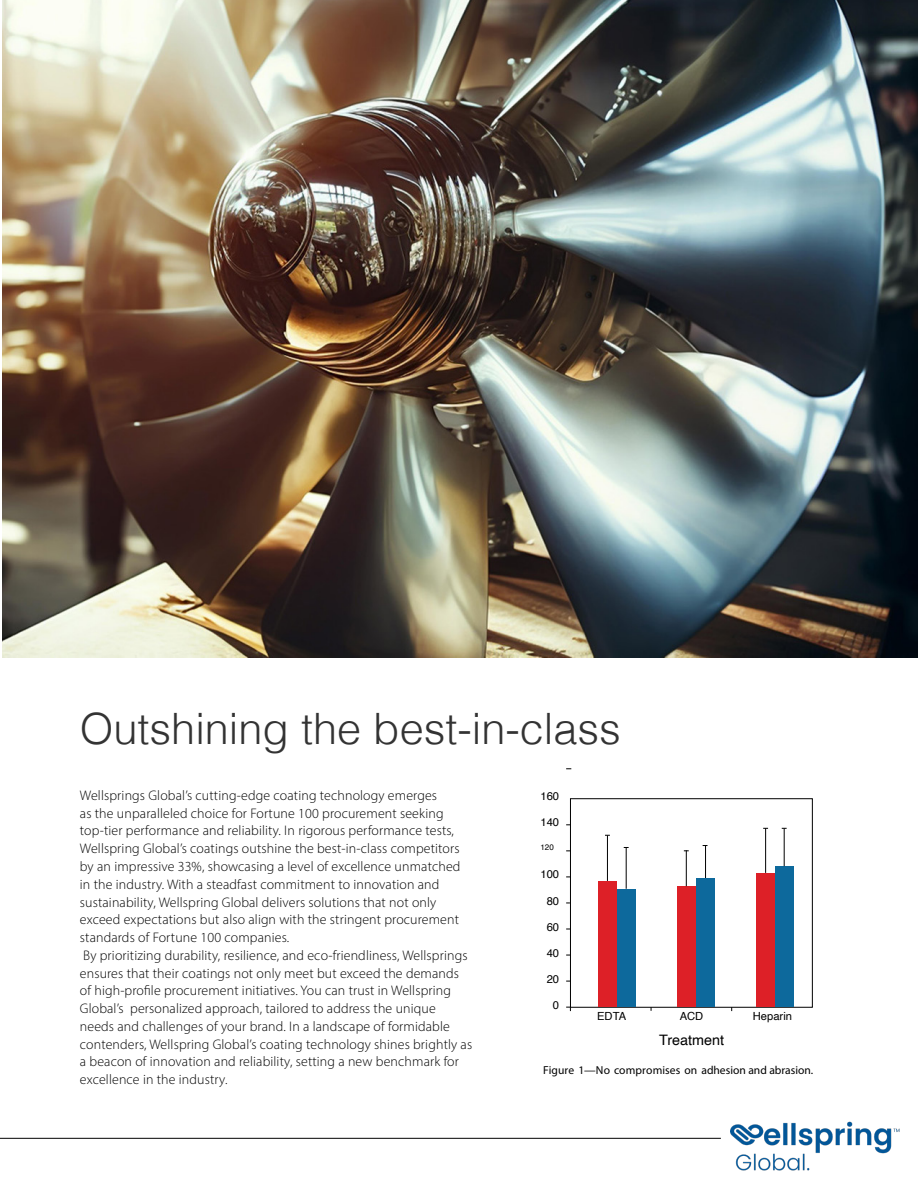
<style>
.page{position:relative;width:918px;height:1188px;background:#fff}
.page>*{position:absolute;margin:0;border:0;box-sizing:border-box;transform-origin:0 0}
.t1{font:300 43.2px "Helvetica";color:#333}
.t2{font:14.4px "Helvetica";color:#000}
.t3{font:300 13.95px/17.7px "Myriad Pro";letter-spacing:.01em;color:#000}
.t4{font:11.55px "Myriad Pro";color:#000}
.t5{font:11.25px "Helvetica";color:#000}
.t6{font:7.95px "Helvetica";color:#000}
</style>
<div class="page">
<div style="left:570px;top:798px;width:243px;height:210px;border:1px solid #000"></div>
<div style="left:598px;top:881px;width:19px;height:126px;background:#dd2027"></div>
<hr style="left:607px;top:836px;width:1px;height:44px;background:#010101">
<div style="left:677px;top:886px;width:19px;height:121px;background:#dd2027"></div>
<hr style="left:686px;top:851px;width:1px;height:35px;background:#010101">
<div style="left:756px;top:873px;width:19px;height:134px;background:#dd2027"></div>
<hr style="left:765px;top:829px;width:1px;height:43px;background:#010101">
<div style="left:617px;top:889px;width:18px;height:118px;background:#0d699c"></div>
<hr style="left:626px;top:848px;width:1px;height:40px;background:#010101">
<hr style="left:705px;top:846px;width:1px;height:32px;background:#010101">
<div style="left:696px;top:879px;width:19px;height:128px;background:#0d699c"></div>
<div style="left:775px;top:866px;width:18px;height:141px;background:#0d699c"></div>
<hr style="left:784px;top:829px;width:1px;height:37px;background:#010101">
<img style="left:2px;top:0;width:916px;height:657px">
<img style="left:730px;top:1121px;width:169px;height:50px">
<hr style="left:0;top:1138px;width:721px;height:1px;background:#000">
<p class="t1" style="left:80px;top:692px;width:542px">Outshining the best-in-class</p>
<p class="t3" style="left:80px;top:786px;width:382px">Wellsprings Global’s cutting-edge coating technology emerges<br>as the unparalleled choice for Fortune 100 procurement seeking top-tier performance and reliability. In rigorous performance tests, Wellspring Global’s coatings outshine the best-in-class competitors by an impressive 33%, showcasing a level of excellence unmatched in the industry. With a steadfast commitment to innovation and sustainability, Wellspring Global delivers solutions that not only exceed expectations but also align with the stringent procurement standards of Fortune 100 companies.</p>
<p class="t3" style="left:80px;top:946px;width:394px">By prioritizing durability, resilience, and eco-friendliness, Wellsprings ensures that their coatings not only meet but exceed the demands of high-profile procurement initiatives. You can trust in Wellspring Global’s personalized approach, tailored to address the unique needs and challenges of your brand. In a landscape of formidable contenders, Wellspring Global’s coating technology shines brightly as a beacon of innovation and reliability, setting a new benchmark for excellence in the industry.</p>
<p class="t5" style="left:541px;top:787px;width:20px">160</p>
<p class="t5" style="left:541px;top:813px;width:20px">140</p>
<p class="t6" style="left:541px;top:841px;width:15px">120</p>
<p class="t5" style="left:541px;top:866px;width:20px">100</p>
<p class="t5" style="left:547px;top:892px;width:14px">80</p>
<p class="t5" style="left:547px;top:918px;width:14px">60</p>
<p class="t5" style="left:547px;top:944px;width:14px">40</p>
<p class="t5" style="left:547px;top:971px;width:14px">20</p>
<p class="t5" style="left:553px;top:997px;width:8px">0</p>
<p class="t5" style="left:597px;top:1007px;width:31px">EDTA</p>
<p class="t5" style="left:680px;top:1007px;width:25px">ACD</p>
<p class="t5" style="left:753px;top:1007px;width:41px">Heparin</p>
<p class="t2" style="left:659px;top:1029px;width:67px">Treatment</p>
<p class="t4" style="left:543px;top:1063px;width:272px">Figure 1—No compromises on adhesion and abrasion.</p>
</div>
